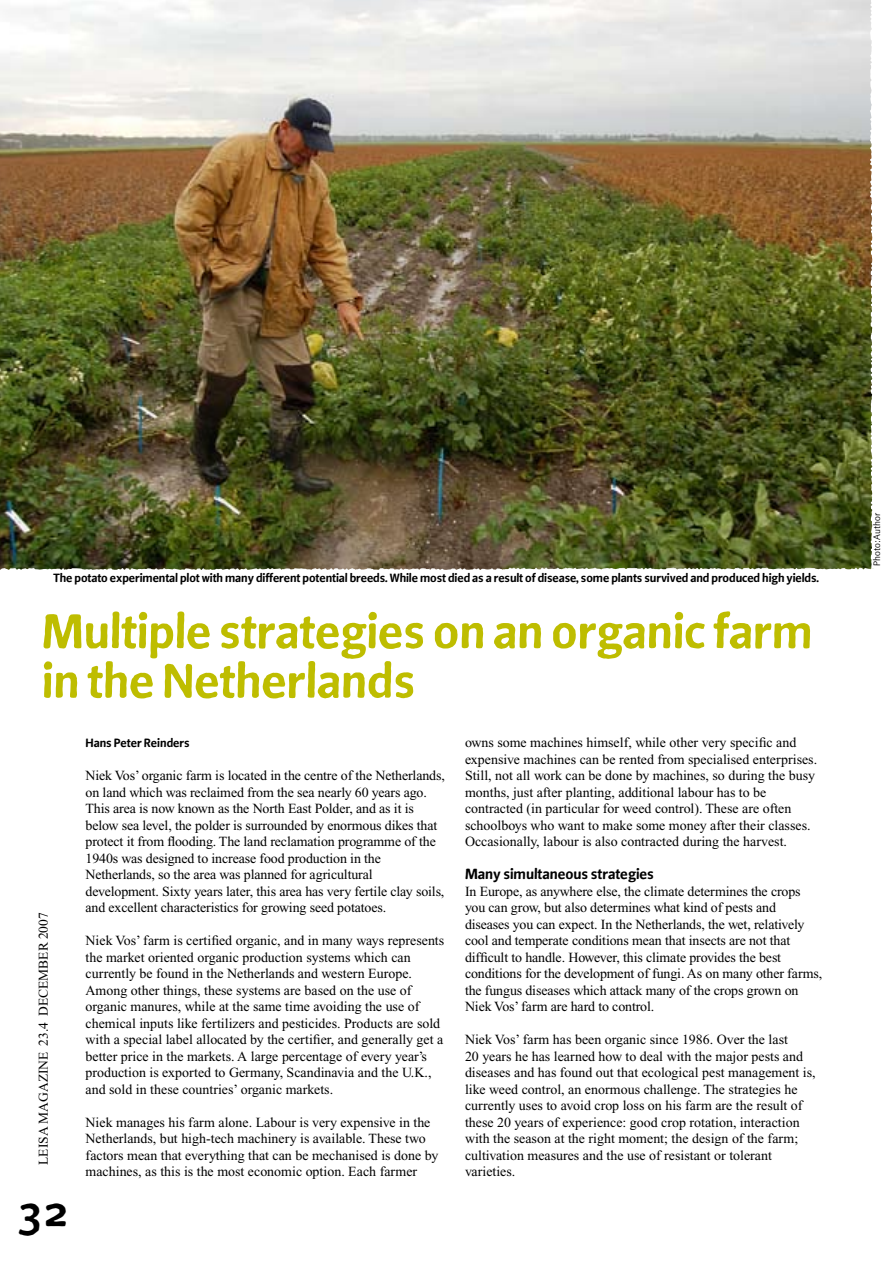
<style>
.page{position:relative;width:893px;height:1263px;background:#fff}
.page>*{position:absolute;margin:0;border:0;box-sizing:border-box;transform-origin:0 0}
.t1{font:54px/49.5px "Beo Sans Bold R11";color:#bebd00}
.t2{font:48px "Beo Sans Bold R11";color:#000}
.t3{font:16.5px "Beo Sans Bold R11";color:#000}
.t4{font:13.95px/16.5px "Times New Roman";color:#000}
.t5{font:13.5px "Beo Sans Bold R11";letter-spacing:-.005em;color:#000}
.t6{font:13.5px "Times New Roman";color:#000}
.t7{font:10.5px "Beo Sans R11";letter-spacing:-.005em;color:#000}
</style>
<div class="page">
<img style="left:0;top:9px;width:33px;height:559px">
<svg style="left:0;top:568px;width:874px;height:2px"></svg>
<img style="left:33px;top:0;width:840px;height:568px">
<p class="t5" style="left:53px;top:571px;width:768px">The potato experimental plot with many different potential breeds. While most died as a result of disease, some plants survived and produced high yields.</p>
<h1 class="t1" style="left:42px;top:608px;width:772px">Multiple strategies on an organic farm in the Netherlands</h1>
<p class="t6" style="left:36px;top:1165px;width:254px;rotate:-90deg">LEISA Magazine 23.4 december 2007</p>
<h2 class="t2" style="left:17px;top:1187px;width:54px">32</h2>
<p class="t5" style="left:86px;top:736px;width:106px">Hans Peter Reinders</p>
<p class="t4" style="left:86px;top:767px;width:361px">Niek Vos’ organic farm is located in the centre of the Netherlands, on land which was reclaimed from the sea nearly 60 years ago.<br>This area is now known as the North East Polder, and as it is below sea level, the polder is surrounded by enormous dikes that protect it from flooding. The land reclamation programme of the 1940s was designed to increase food production in the Netherlands, so the area was planned for agricultural development. Sixty years later, this area has very fertile clay soils, and excellent characteristics for growing seed potatoes.</p>
<p class="t4" style="left:86px;top:932px;width:360px">Niek Vos’ farm is certified organic, and in many ways represents the market oriented organic production systems which can currently be found in the Netherlands and western Europe.<br>Among other things, these systems are based on the use of organic manures, while at the same time avoiding the use of chemical inputs like fertilizers and pesticides. Products are sold with a special label allocated by the certifier, and generally get a better price in the markets. A large percentage of every year’s production is exported to Germany, Scandinavia and the U.K., and sold in these countries’ organic markets.</p>
<p class="t4" style="left:86px;top:1114px;width:354px">Niek manages his farm alone. Labour is very expensive in the Netherlands, but high-tech machinery is available. These two factors mean that everything that can be mechanised is done by machines, as this is the most economic option. Each farmer</p>
<p class="t4" style="left:465px;top:734px;width:354px">owns some machines himself, while other very specific and expensive machines can be rented from specialised enterprises.<br>Still, not all work can be done by machines, so during the busy months, just after planting, additional labour has to be contracted (in particular for weed control). These are often schoolboys who want to make some money after their classes.<br>Occasionally, labour is also contracted during the harvest.</p>
<p class="t3" style="left:465px;top:866px;width:190px">Many simultaneous strategies</p>
<p class="t4" style="left:465px;top:883px;width:359px">In Europe, as anywhere else, the climate determines the crops you can grow, but also determines what kind of pests and diseases you can expect. In the Netherlands, the wet, relatively cool and temperate conditions mean that insects are not that difficult to handle. However, this climate provides the best conditions for the development of fungi. As on many other farms, the fungus diseases which attack many of the crops grown on Niek Vos’ farm are hard to control.</p>
<p class="t4" style="left:465px;top:1031px;width:352px">Niek Vos’ farm has been organic since 1986. Over the last<br>20 years he has learned how to deal with the major pests and diseases and has found out that ecological pest management is, like weed control, an enormous challenge. The strategies he currently uses to avoid crop loss on his farm are the result of these 20 years of experience: good crop rotation, interaction with the season at the right moment; the design of the farm; cultivation measures and the use of resistant or tolerant varieties.</p>
<p class="t7" style="left:872px;top:565px;width:54px;rotate:-90deg">Photo: Author</p>
</div>
